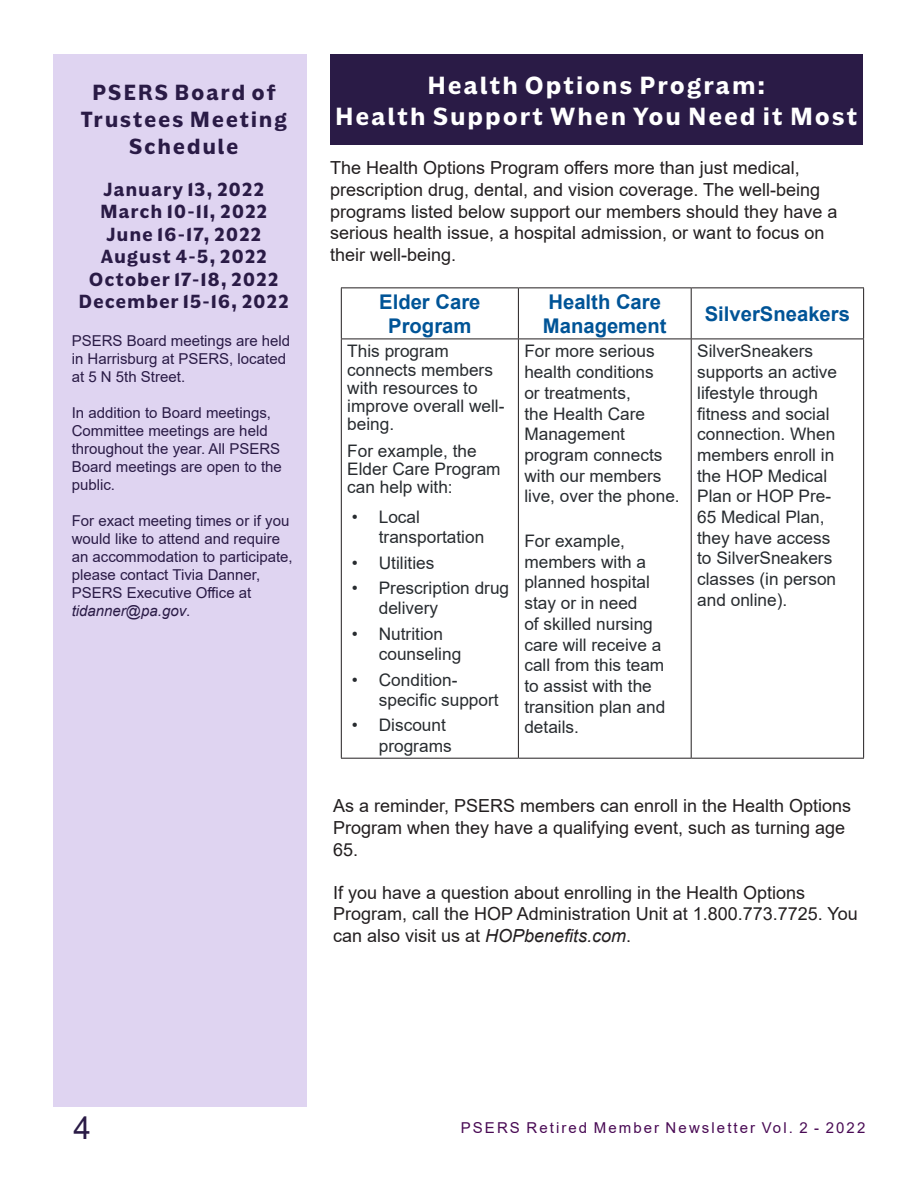
<style>
.page{position:relative;width:918px;height:1188px;background:#fff}
.page>*{position:absolute;margin:0;border:0;box-sizing:border-box;transform-origin:0 0}
.t1{font:31.5px "Arial";color:#2a1b46}
.heading_1{font:700 25.5px/30.6px "Americane";letter-spacing:.1em;color:#fff;text-align:center}
.t2{font:700 22.5px/27px "Americane";letter-spacing:.1em;color:#2a1b46;text-align:center}
.Pa3{font:700 20.25px/24.3px "Arial";color:#005497;text-align:center}
.t3{font:700 19.5px "Americane";letter-spacing:.075em;color:#2a1b46}
.t4{font:18px/21.6px "Arial";color:#231f20}
.Pa3-2{font:17.25px/20.7px "Arial";color:#282c30}
.Default{font:17.25px/18.1px "Arial";color:#282c30}
.t5{font:15px/18px "Arial";color:#2a1b46}
.t6{font:15px "Arial";letter-spacing:.14em;color:#490a54}
.s1{font-style:italic}
</style>
<div class="page">
<div style="left:330px;top:54px;width:532px;height:90px;background:#2a1b46"></div>
<hr style="left:341px;top:287px;width:177px;height:1px;background:#231f20">
<hr style="left:518px;top:287px;width:173px;height:1px;background:#231f20">
<hr style="left:691px;top:287px;width:173px;height:1px;background:#231f20">
<hr style="left:341px;top:339px;width:177px;height:1px;background:#231f20">
<hr style="left:518px;top:339px;width:173px;height:1px;background:#231f20">
<hr style="left:691px;top:339px;width:173px;height:1px;background:#231f20">
<hr style="left:341px;top:758px;width:177px;height:1px;background:#231f20">
<hr style="left:518px;top:758px;width:173px;height:1px;background:#231f20">
<hr style="left:691px;top:758px;width:173px;height:1px;background:#231f20">
<hr style="left:341px;top:288px;width:1px;height:51px;background:#231f20">
<hr style="left:341px;top:339px;width:1px;height:419px;background:#231f20">
<hr style="left:518px;top:288px;width:1px;height:51px;background:#231f20">
<hr style="left:691px;top:288px;width:1px;height:51px;background:#231f20">
<hr style="left:863px;top:288px;width:1px;height:51px;background:#231f20">
<hr style="left:518px;top:339px;width:1px;height:419px;background:#231f20">
<hr style="left:691px;top:339px;width:1px;height:419px;background:#231f20">
<hr style="left:863px;top:339px;width:1px;height:419px;background:#231f20">
<div style="left:53px;top:54px;width:254px;height:1053px;background:#dfd4f1"></div>
<p class="t2" style="left:81px;top:79px;width:208px">PSERS Board of<br>Trustees Meeting<br>Schedule</p>
<p class="t3" style="left:104px;top:178px;width:162px">January 13, 2022</p>
<p class="t3" style="left:100px;top:200px;width:168px">March 10-11, 2022</p>
<p class="t3" style="left:106px;top:223px;width:156px">June 16-17, 2022</p>
<p class="t3" style="left:101px;top:245px;width:168px">August 4-5, 2022</p>
<p class="t3" style="left:89px;top:268px;width:190px">October 17-18, 2022</p>
<p class="t3" style="left:79px;top:290px;width:211px">December 15-16, 2022</p>
<p class="t5" style="left:72px;top:331px;width:220px">PSERS Board meetings are held in Harrisburg at PSERS, located at 5 N 5th Street.</p>
<p class="t5" style="left:72px;top:403px;width:212px">In addition to Board meetings,<br>Committee meetings are held throughout the year. All PSERS<br>Board meetings are open to the public.</p>
<p class="t5" style="left:72px;top:511px;width:222px">For exact meeting times or if you would like to attend and require an accommodation to participate, please contact Tivia Danner,<br>PSERS Executive Office at <span class="s1">tidanner@pa.gov</span>.</p>
<p class="heading_1" style="left:336px;top:70px;width:523px">Health Options Program:<br>Health Support When You Need it Most</p>
<p class="t4" style="left:330px;top:157px;width:509px">The Health Options Program offers more than just medical, prescription drug, dental, and vision coverage. The well-being programs listed below support our members should they have a serious health issue, a hospital admission, or want to focus on their well-being.</p>
<p class="Pa3" style="left:379px;top:290px;width:103px">Elder Care<br>Program</p>
<p class="Pa3" style="left:543px;top:290px;width:125px;text-align:left">Health Care<br>Management</p>
<p class="Pa3" style="left:705px;top:302px;width:147px">SilverSneakers</p>
<p class="Default" style="left:347px;top:342px;width:159px">This program connects members with resources to improve overall well&shy;being.</p>
<p class="Default" style="left:347px;top:442px;width:155px">For example, the<br>Elder Care Program can help with:</p>
<p class="Pa3-2" style="left:379px;top:506px;width:107px;text-indent:-27px">• Local transportation</p>
<p class="Pa3-2" style="left:352px;top:552px;width:84px">• Utilities</p>
<p class="Pa3-2" style="left:379px;top:577px;width:132px;text-indent:-27px">• Prescription drug delivery</p>
<p class="Pa3-2" style="left:379px;top:623px;width:84px;text-indent:-27px">• Nutrition counseling</p>
<p class="Pa3-2" style="left:379px;top:669px;width:121px;text-indent:-27px">• Condition&shy;specific support</p>
<p class="Pa3-2" style="left:379px;top:715px;width:74px;text-indent:-27px">• Discount programs</p>
<p class="Pa3-2" style="left:524px;top:341px;width:157px">For more serious health conditions<br>or treatments,<br>the Health Care<br>Management program connects with our members live, over the phone.</p>
<p class="Pa3-2" style="left:524px;top:531px;width:142px">For example, members with a planned hospital stay or in need<br>of skilled nursing care will receive a call from this team to assist with the transition plan and details.</p>
<p class="Pa3-2" style="left:697px;top:341px;width:141px">SilverSneakers supports an active lifestyle through fitness and social connection. When members enroll in the HOP Medical<br>Plan or HOP Pre-<br>65 Medical Plan, they have access to SilverSneakers classes (in person and online).</p>
<p class="t4" style="left:333px;top:795px;width:520px">As a reminder, PSERS members can enroll in the Health Options<br>Program when they have a qualifying event, such as turning age<br>65.</p>
<p class="t4" style="left:333px;top:881px;width:526px">If you have a question about enrolling in the Health Options<br>Program, call the HOP Administration Unit at 1.800.773.7725. You can also visit us at <span class="s1">HOPbenefits.com</span>.</p>
<h1 class="t1" style="left:74px;top:1106px;width:19px">4</h1>
<p class="t6" style="left:461px;top:1117px;width:406px">PSERS Retired Member Newsletter Vol. 2 - 2022</p>
</div>
